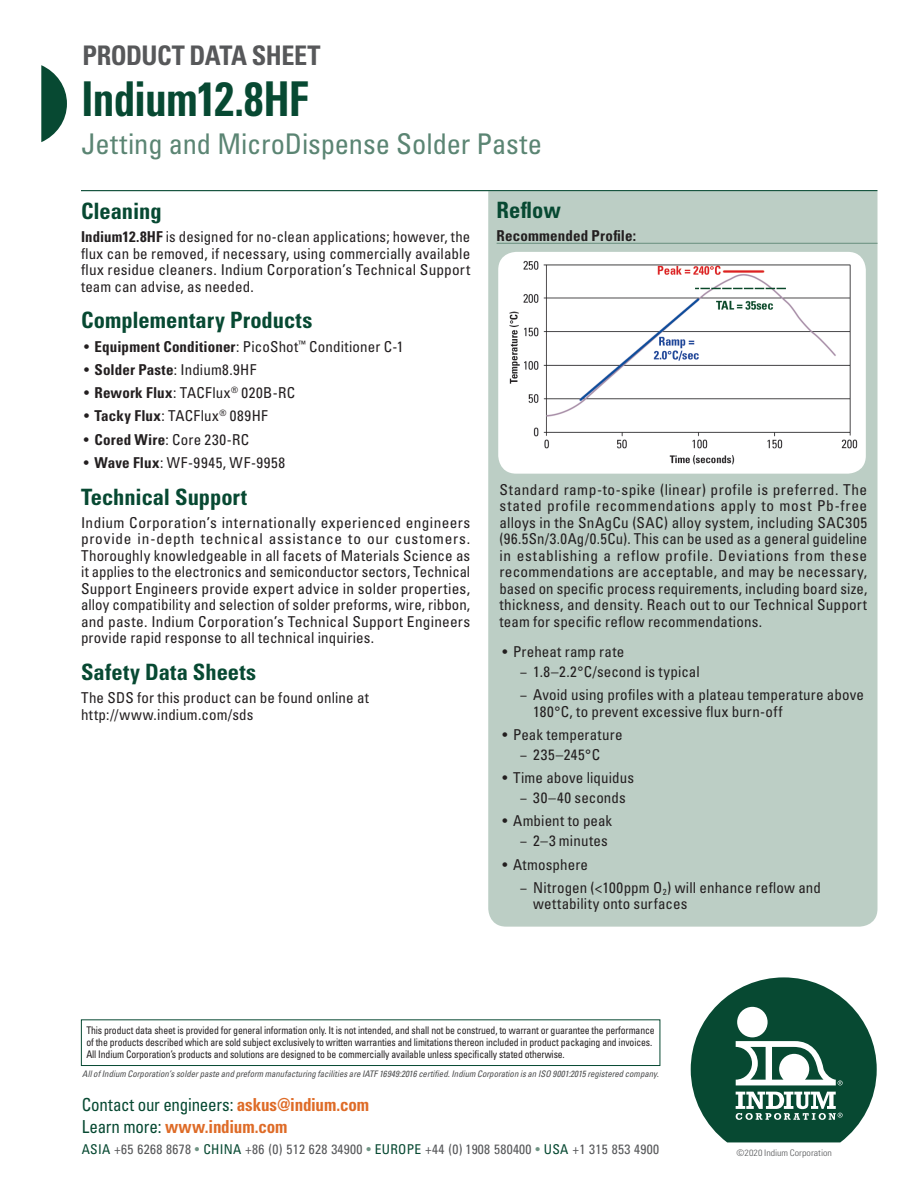
<style>
.page{position:relative;width:918px;height:1188px;background:#fff}
.page>*{position:absolute;margin:0;border:0;box-sizing:border-box;transform-origin:0 0}
.t1{font:700 condensed 48px "Univers LT Std";letter-spacing:-.015em;color:#074932;scale:.9 1}
.t2{font:condensed 28.5px "Univers LT Std";letter-spacing:-.005em;color:#5b8573}
.t3{font:700 condensed 27px "Univers LT Std";letter-spacing:-.02em;color:#57585a}
.t4{font:700 condensed 22.5px "Univers LT Std";color:#074932}
.t5{font:condensed 17.85px "Univers LT Std";letter-spacing:-.015em;color:#074932;scale:.95 1}
.t6{font:700 condensed 17.85px "Univers LT Std";letter-spacing:-.01em;color:#de6b27;scale:.95 1}
.t7{font:condensed 15px/16.5px "Univers LT Std";letter-spacing:.01em;color:#231f20}
.t8{font:condensed 15px "Univers LT Std";letter-spacing:.05em;color:#231f20}
.t9{font:700 condensed 15px "Univers LT Std";letter-spacing:.01em;color:#231f20}
.t10{font:condensed 13.5px "Univers LT Std";letter-spacing:.02em;color:#57585a}
.t11{font:condensed 10.5px/12px "Univers LT Std";letter-spacing:-.015em;color:#231f20;scale:.93 1}
.t12{font:italic condensed 9px "Univers LT Std";color:#4b4c4d}
.t13{font:300 condensed 9px "Univers LT Std";color:#57585a;scale:1.1 1}
.s1{font-weight:700}
.s2{font-weight:700;color:#de6b27}
.s3{font-weight:400;color:#074932}
.s4{color:#074932}
.s5{color:#719585}
</style>
<div class="page">
<svg style="left:691px;top:977px;width:186px;height:165px"></svg>
<div style="left:737px;top:1007px;width:31px;height:30px;background:#fff;border-radius:50%"></div>
<svg style="left:41px;top:65px;width:26px;height:77px"></svg>
<div style="left:81px;top:1019px;width:579px;height:47px;border:1px solid #074932"></div>
<div style="left:488px;top:191px;width:390px;height:736px;background:#bccec5"></div>
<hr style="left:497px;top:243px;width:381px;height:1px;background:#719585">
<img style="left:498px;top:252px;width:368px;height:222px">
<hr style="left:81px;top:190px;width:797px;height:1px;background:#074932">
<h3 class="t3" style="left:82px;top:39px;width:240px">PRODUCT DATA SHEET</h3>
<h1 class="t1" style="left:82px;top:69px;width:254px">Indium12.8HF</h1>
<h2 class="t2" style="left:82px;top:126px;width:462px">Jetting and MicroDispense Solder Paste</h2>
<h3 class="t4" style="left:81px;top:197px;width:82px">Cleaning</h3>
<p class="t7" style="left:81px;top:228px;width:391px;text-align:justify"><span class="s1">Indium12.8HF</span> is designed for no-clean applications; however, the flux can be removed, if necessary, using commercially available flux residue cleaners. Indium Corporation’s Technical Support team can advise, as needed.</p>
<h3 class="t4" style="left:81px;top:307px;width:233px">Complementary Products</h3>
<p class="t7" style="left:84px;top:338px;width:321px">• <span class="s1">Equipment Conditioner</span>: PicoShot<sup>™</sup> Conditioner C-1</p>
<p class="t7" style="left:84px;top:361px;width:174px">• <span class="s1">Solder Paste</span>: Indium8.9HF</p>
<p class="t7" style="left:84px;top:384px;width:213px">• <span class="s1">Rework Flux</span>: TACFlux<sup>®</sup> 020B-RC</p>
<p class="t7" style="left:84px;top:408px;width:185px">• <span class="s1">Tacky Flux</span>: TACFlux<sup>®</sup> 089HF</p>
<p class="t7" style="left:84px;top:431px;width:167px">• <span class="s1">Cored Wire</span>: Core 230-RC</p>
<p class="t8" style="left:84px;top:453px;width:203px">• <span class="s1">Wave Flux</span>: WF-9945, WF-9958</p>
<h3 class="t4" style="left:81px;top:483px;width:168px">Technical Support</h3>
<p class="t7" style="left:81px;top:514px;width:391px;text-align:justify">Indium Corporation’s internationally experienced engineers provide in-depth technical assistance to our customers.<br>Thoroughly knowledgeable in all facets of Materials Science as it applies to the electronics and semiconductor sectors, Technical Support Engineers provide expert advice in solder properties, alloy compatibility and selection of solder preforms, wire, ribbon, and paste. Indium Corporation’s Technical Support Engineers provide rapid response to all technical inquiries.</p>
<h3 class="t4" style="left:81px;top:658px;width:177px">Safety Data Sheets</h3>
<p class="t7" style="left:81px;top:690px;width:290px">The SDS for this product can be found online at http://www.indium.com/sds</p>
<h3 class="t4" style="left:497px;top:196px;width:66px">Reflow</h3>
<p class="t9" style="left:497px;top:227px;width:141px">Recommended Profile:</p>
<p class="t7" style="left:500px;top:481px;width:369px;text-align:justify">Standard ramp-to-spike (linear) profile is preferred. The stated profile recommendations apply to most Pb-free alloys in the SnAgCu (SAC) alloy system, including SAC305 (96.5Sn/3.0Ag/0.5Cu). This can be used as a general guideline in establishing a reflow profile. Deviations from these recommendations are acceptable, and may be necessary, based on specific process requirements, including board size, thickness, and density. Reach out to our Technical Support team for specific reflow recommendations.</p>
<p class="t7" style="left:520px;top:641px;width:182px;line-height:20px;text-indent:-17px">• Preheat ramp rate<br>− 1.8–2.2°C/second is typical</p>
<p class="t7" style="left:533px;top:686px;width:332px;text-indent:-14px">− Avoid using profiles with a plateau temperature above<br>180°C, to prevent excessive flux burn-off</p>
<p class="t7" style="left:502px;top:724px;width:122px;line-height:20px;text-align:center">• Peak temperature − 235–245°C</p>
<p class="t7" style="left:520px;top:767px;width:116px;line-height:20px;text-indent:-17px">• Time above liquidus − 30–40 seconds</p>
<p class="t7" style="left:520px;top:811px;width:94px;line-height:20px;text-indent:-17px">• Ambient to peak − 2–3 minutes</p>
<p class="t7" style="left:520px;top:852px;width:303px;line-height:23.2px;text-indent:-17px">• Atmosphere<br>− Nitrogen (&lt;100ppm O<sub>2</sub>) will enhance reflow and</p>
<p class="t7" style="left:533px;top:895px;width:156px">wettability onto surfaces</p>
<p class="t11" style="left:86px;top:1024px;width:613px">This product data sheet is provided for general information only. It is not intended, and shall not be construed, to warrant or guarantee the performance of the products described which are sold subject exclusively to written warranties and limitations thereon included in product packaging and invoices.<br>All Indium Corporation’s products and solutions are designed to be commercially available unless specifically stated otherwise.</p>
<p class="t12" style="left:82px;top:1068px;width:578px">All of Indium Corporation’s solder paste and preform manufacturing facilities are IATF 16949:2016 certified. Indium Corporation is an ISO 9001:2015 registered company.</p>
<p class="t5" style="left:82px;top:1094px;width:304px">Contact our engineers: <span class="s2">askus@indium.com</span></p>
<p class="t6" style="left:82px;top:1115px;width:218px"><span class="s3">Learn more:</span> www.indium.com</p>
<p class="t10" style="left:82px;top:1141px;width:579px"><span class="s4">ASIA</span> +65 6268 8678 <span class="s5">•</span> <span class="s4">CHINA</span> +86 (0) 512 628 34900 <span class="s5">•</span> <span class="s4">EUROPE</span> +44 (0) 1908 580400 <span class="s5">•</span> <span class="s4">USA</span> +1 315 853 4900</p>
<p class="t13" style="left:736px;top:1147px;width:88px">©2020 Indium Corporation</p>
</div>
